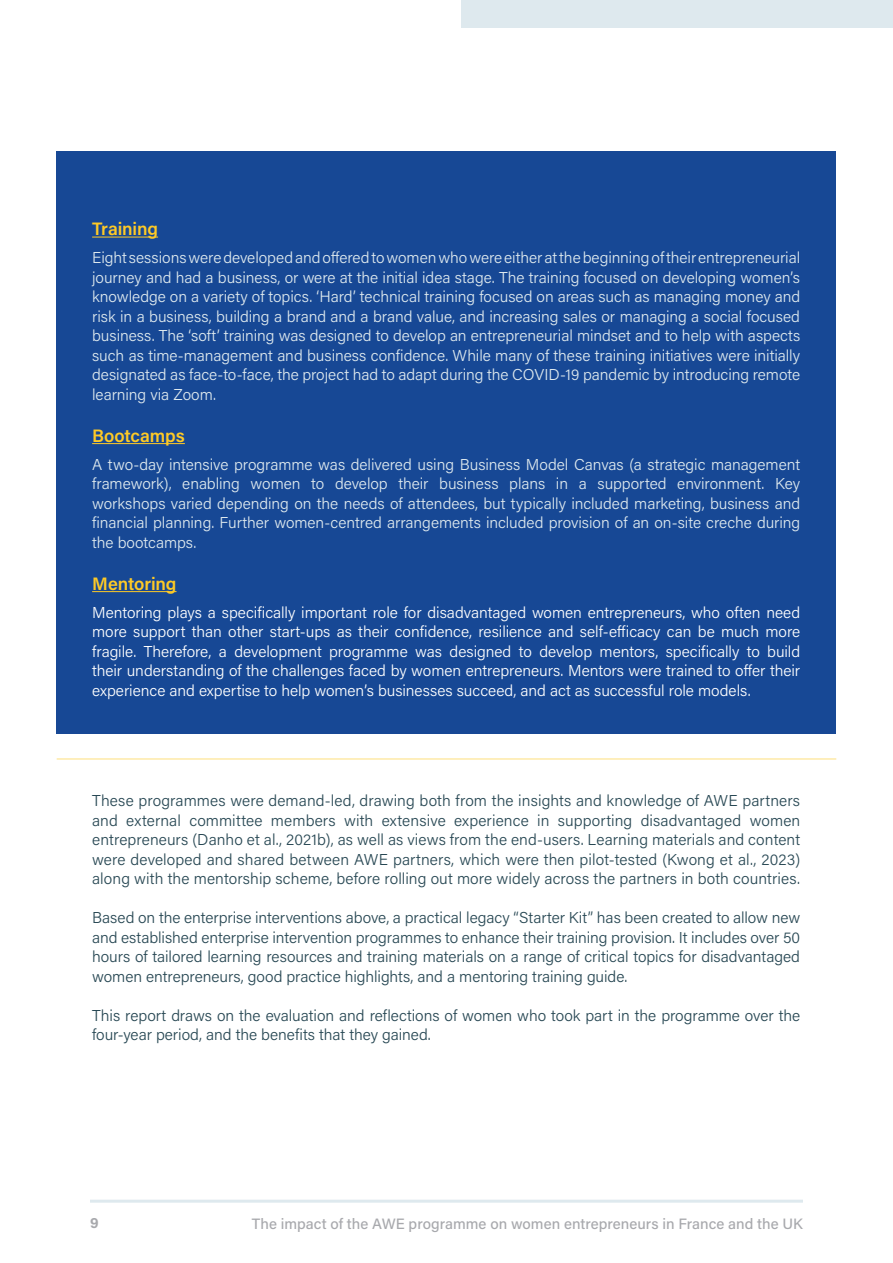
<style>
.page{position:relative;width:893px;height:1263px;background:#fff}
.page>*{position:absolute;margin:0;border:0;box-sizing:border-box;transform-origin:0 0}
.Headline_21_25_Left{font:600 18px "Acumin Pro";letter-spacing:-.01em;color:#feca26}
.Headline_21_25_Left-2{font:300 15.75px/19.5px "Acumin Pro";letter-spacing:-.005em;color:#dee9ee;text-align:justify}
.Headline_21_25_Left-3{font:300 15.75px/19.5px "Acumin Pro";color:#284854;text-align:justify}
.Headline_21_25_Left-4{font:300 15.75px/19.5px "Acumin Pro";color:#fff;text-align:justify}
.t1{font:500 15px "Acumin Pro";color:#a8a9ad}
.t2{font:700 15px "Acumin Pro";color:#a8a9ad}
</style>
<div class="page">
<div style="left:461px;top:0;width:432px;height:28px;background:#dee9ee"></div>
<div style="left:57px;top:151px;width:779px;height:582px;background:#174895"></div>
<hr style="left:92px;top:237px;width:66px;height:1px;background:#feca26">
<hr style="left:92px;top:443px;width:93px;height:1px;background:#feca26">
<hr style="left:92px;top:591px;width:85px;height:1px;background:#feca26">
<hr style="left:57px;top:758px;width:779px;height:2px;background:#feca26">
<hr style="left:90px;top:1200px;width:713px;height:3px;background:#dee9ee">
<p class="Headline_21_25_Left" style="left:92px;top:216px;width:67px">Training</p>
<p class="Headline_21_25_Left-2" style="left:92px;top:247px;width:710px">Eight sessions were developed and offered to women who were either at the beginning of their entrepreneurial journey and had a business, or were at the initial idea stage. The training focused on developing women’s knowledge on a variety of topics. ‘Hard’ technical training focused on areas such as managing money and risk in a business, building a brand and a brand value, and increasing sales or managing a social focused business. The ‘soft’ training was designed to develop an entrepreneurial mindset and to help with aspects such as time-management and business confidence. While many of these training initiatives were initially designated as face-to-face, the project had to adapt during the COVID-19 pandemic by introducing remote learning via Zoom.</p>
<p class="Headline_21_25_Left" style="left:92px;top:423px;width:94px">Bootcamps</p>
<p class="Headline_21_25_Left-2" style="left:92px;top:454px;width:710px">A two-day intensive programme was delivered using Business Model Canvas (a strategic management framework), enabling women to develop their business plans in a supported environment. Key workshops varied depending on the needs of attendees, but typically included marketing, business and financial planning. Further women-centred arrangements included provision of an on-site creche during the bootcamps.</p>
<p class="Headline_21_25_Left" style="left:92px;top:571px;width:86px">Mentoring</p>
<p class="Headline_21_25_Left-4" style="left:92px;top:602px;width:710px">Mentoring plays a specifically important role for disadvantaged women entrepreneurs, who often need more support than other start-ups as their confidence, resilience and self-efficacy can be much more fragile. Therefore, a development programme was designed to develop mentors, specifically to build their understanding of the challenges faced by women entrepreneurs. Mentors were trained to offer their experience and expertise to help women’s businesses succeed, and act as successful role models.</p>
<p class="Headline_21_25_Left-3" style="left:92px;top:790px;width:710px">These programmes were demand-led, drawing both from the insights and knowledge of AWE partners and external committee members with extensive experience in supporting disadvantaged women entrepreneurs (Danho et al., 2021b), as well as views from the end-users. Learning materials and content were developed and shared between AWE partners, which were then pilot-tested (Kwong et al., 2023) along with the mentorship scheme, before rolling out more widely across the partners in both countries.</p>
<p class="Headline_21_25_Left-3" style="left:92px;top:907px;width:710px">Based on the enterprise interventions above, a practical legacy “Starter Kit” has been created to allow new and established enterprise intervention programmes to enhance their training provision. It includes over 50 hours of tailored learning resources and training materials on a range of critical topics for disadvantaged women entrepreneurs, good practice highlights, and a mentoring training guide.</p>
<p class="Headline_21_25_Left-3" style="left:92px;top:1005px;width:710px">This report draws on the evaluation and reflections of women who took part in the programme over the four-year period, and the benefits that they gained.</p>
<p class="t2" style="left:90px;top:1212px;width:10px">9</p>
<p class="t1" style="left:252px;top:1213px;width:553px">The impact of the AWE programme on women entrepreneurs in France and the UK</p>
</div>
